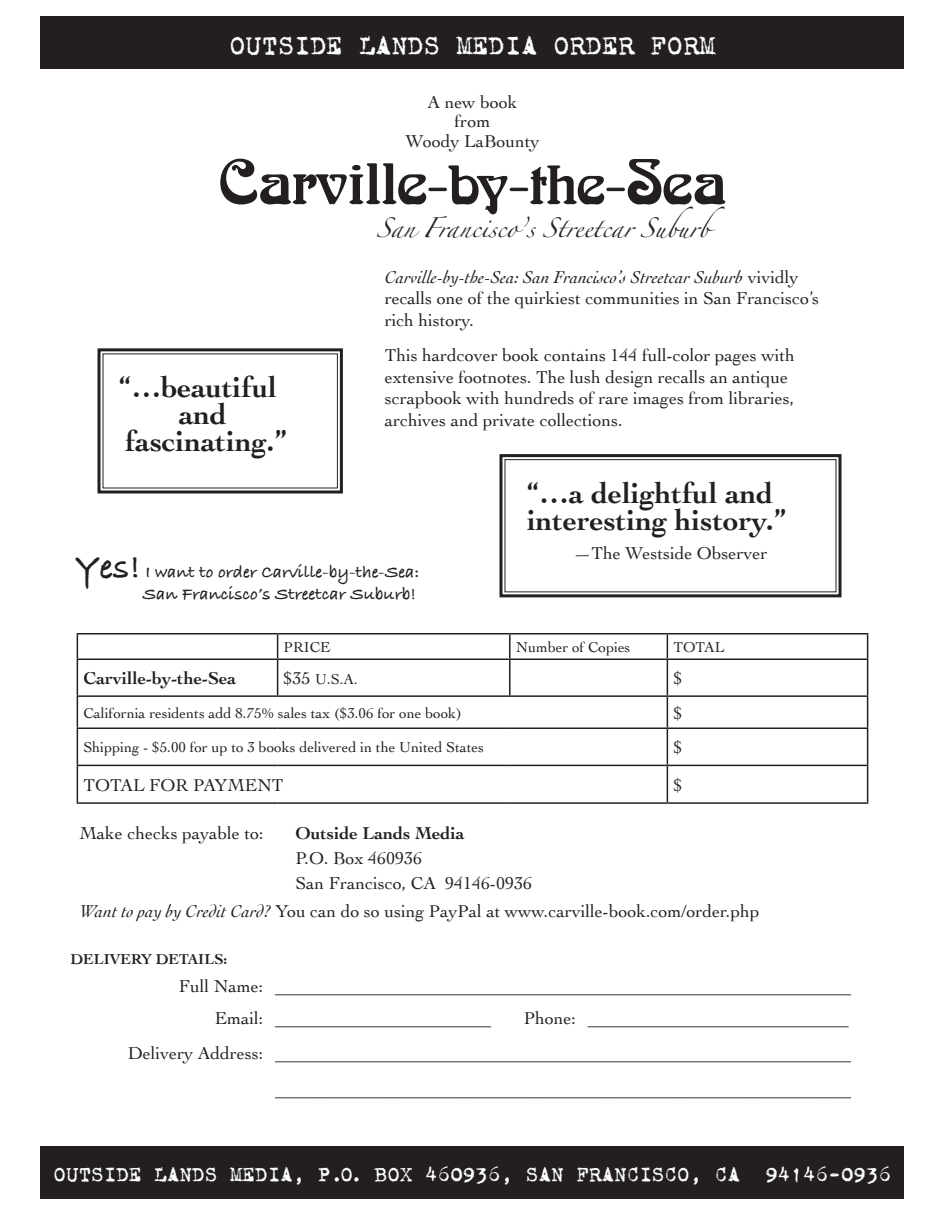
<style>
.page{position:relative;width:945px;height:1215px;background:#fff}
.page>*{position:absolute;margin:0;border:0;box-sizing:border-box;transform-origin:0 0}
.t1{font:57px "Arnold Boecklin Std";color:#231f20}
.t2{font:700 30px/27px "Cochin";color:#231f20}
.t3{font:27px "Vintage Typewriter Two";color:#fff}
.t4{font:21px "Vintage Typewriter Two";color:#fff}
.t5{font:18px/21.6px "Cochin";color:#231f20}
.t6{font:18px/35.4px "Times";color:#231f20}
.t7{font:18px/21.6px "Bradley Hand ITCTT Bold";color:#231f20;text-align:right}
.t8{font:700 18px "Cochin";color:#231f20}
.t9{font:18px "Zapfino";color:#231f20}
.t10{font:15px "Cochin";color:#231f20}
.t11{font:700 15px "Cochin";color:#231f20}
.s1{font-size:63px}
.s2{font-size:54px}
.s3{font-style:italic}
.s4{font-size:36px}
.s5{font-size:18px}
.s6{font-family:"Cochin"}
</style>
<div class="page">
<svg style="left:499px;top:454px;width:343px;height:144px"></svg>
<div style="left:504px;top:459px;width:333px;height:133px;border:1px solid #231f20"></div>
<svg style="left:97px;top:348px;width:246px;height:146px"></svg>
<div style="left:40px;top:16px;width:864px;height:53px;background:#231f20"></div>
<div style="left:40px;top:1146px;width:864px;height:52px;background:#231f20"></div>
<hr style="left:77px;top:633px;width:201px;height:1px;background:#231f20">
<svg style="left:77px;top:634px;width:1px;height:24px"></svg>
<hr style="left:278px;top:633px;width:232px;height:1px;background:#231f20">
<svg style="left:277px;top:634px;width:1px;height:24px"></svg>
<hr style="left:510px;top:633px;width:157px;height:1px;background:#231f20">
<hr style="left:509px;top:634px;width:2px;height:24px;background:#231f20">
<hr style="left:667px;top:633px;width:201px;height:1px;background:#231f20">
<svg style="left:667px;top:634px;width:1px;height:24px"></svg>
<svg style="left:867px;top:634px;width:1px;height:24px"></svg>
<hr style="left:77px;top:658px;width:201px;height:2px;background:#231f20">
<hr style="left:77px;top:660px;width:1px;height:35px;background:#231f20">
<hr style="left:278px;top:658px;width:232px;height:2px;background:#231f20">
<hr style="left:277px;top:660px;width:1px;height:35px;background:#231f20">
<hr style="left:510px;top:658px;width:157px;height:2px;background:#231f20">
<hr style="left:509px;top:660px;width:2px;height:35px;background:#231f20">
<hr style="left:667px;top:658px;width:201px;height:2px;background:#231f20">
<hr style="left:667px;top:660px;width:1px;height:35px;background:#231f20">
<hr style="left:867px;top:660px;width:1px;height:35px;background:#231f20">
<hr style="left:77px;top:695px;width:201px;height:2px;background:#231f20">
<hr style="left:77px;top:697px;width:1px;height:31px;background:#231f20">
<hr style="left:278px;top:695px;width:232px;height:2px;background:#231f20">
<hr style="left:510px;top:695px;width:157px;height:2px;background:#231f20">
<hr style="left:667px;top:695px;width:201px;height:2px;background:#231f20">
<hr style="left:667px;top:697px;width:1px;height:31px;background:#231f20">
<hr style="left:867px;top:697px;width:1px;height:31px;background:#231f20">
<hr style="left:77px;top:728px;width:201px;height:1px;background:#231f20">
<hr style="left:77px;top:729px;width:1px;height:36px;background:#231f20">
<hr style="left:278px;top:728px;width:232px;height:1px;background:#231f20">
<hr style="left:510px;top:728px;width:157px;height:1px;background:#231f20">
<hr style="left:667px;top:728px;width:201px;height:1px;background:#231f20">
<hr style="left:667px;top:729px;width:1px;height:36px;background:#231f20">
<hr style="left:867px;top:729px;width:1px;height:36px;background:#231f20">
<hr style="left:77px;top:765px;width:201px;height:1px;background:#231f20">
<hr style="left:77px;top:766px;width:1px;height:36px;background:#231f20">
<hr style="left:278px;top:765px;width:232px;height:1px;background:#231f20">
<hr style="left:510px;top:765px;width:157px;height:1px;background:#231f20">
<hr style="left:667px;top:765px;width:201px;height:1px;background:#231f20">
<hr style="left:667px;top:766px;width:1px;height:36px;background:#231f20">
<hr style="left:867px;top:766px;width:1px;height:36px;background:#231f20">
<hr style="left:77px;top:802px;width:201px;height:2px;background:#231f20">
<hr style="left:278px;top:802px;width:232px;height:2px;background:#231f20">
<hr style="left:510px;top:802px;width:157px;height:2px;background:#231f20">
<hr style="left:667px;top:802px;width:201px;height:2px;background:#231f20">
<h3 class="t3" style="left:229px;top:31px;width:488px">OUTSIDE LANDS MEDIA ORDER FORM</h3>
<p class="t5" style="left:406px;top:91px;width:135px;line-height:19.5px;text-align:center">A new book<br>from<br>Woody LaBounty</p>
<h1 class="t1" style="left:217px;top:152px;width:511px"><span class="s1">C</span>arville<span class="s2">-by-the-</span><span class="s1">S</span>ea</h1>
<p class="t9" style="left:376px;top:221px;width:350px">San Francisco’s Streetcar Suburb</p>
<h2 class="t2" style="left:119px;top:373px;width:169px;text-align:center">“…beautiful and fascinating.”</h2>
<p class="t5" style="left:385px;top:265px;width:436px"><span class="s3">Carville-by-the-Sea: San Francisco’s Streetcar Suburb</span> vividly recalls one of the quirkiest communities in San Francisco’s rich history.</p>
<p class="t5" style="left:385px;top:344px;width:412px">This hardcover book contains 144 full-color pages with extensive footnotes. The lush design recalls an antique scrapbook with hundreds of rare images from libraries, archives and private collections.</p>
<p class="t7" style="left:75px;top:561px;width:346px"><span class="s4">Yes!</span> I want to order Carville-by-the-Sea:<br>San Francisco’s Streetcar Suburb!</p>
<h2 class="t2" style="left:527px;top:478px;width:260px">“…a delightful and interesting history.”</h2>
<p class="t5" style="left:573px;top:541px;width:196px">—The Westside Observer</p>
<p class="t10" style="left:284px;top:637px;width:45px">Price</p>
<p class="t10" style="left:516px;top:637px;width:116px">Number of Copies</p>
<p class="t10" style="left:673px;top:637px;width:21px">Total</p>
<p class="t8" style="left:83px;top:666px;width:154px">Carville-by-the-Sea</p>
<p class="t10" style="left:284px;top:669px;width:76px"><span class="s5">$35</span> U.S.A.</p>
<p class="t5" style="left:673px;top:667px;width:10px">$</p>
<p class="t10" style="left:83px;top:703px;width:380px">California residents add 8.75% sales tax ($3.06 for one book)</p>
<p class="t5" style="left:673px;top:701px;width:10px">$</p>
<p class="t10" style="left:83px;top:737px;width:402px">Shipping - $5.00 for up to 3 books delivered in the United States</p>
<p class="t5" style="left:673px;top:736px;width:10px">$</p>
<p class="t5" style="left:83px;top:773px;width:202px">TOTAL FOR PAYMENT</p>
<p class="t5" style="left:673px;top:773px;width:10px">$</p>
<p class="t5" style="left:80px;top:822px;width:185px">Make checks payable to:</p>
<p class="t8" style="left:296px;top:821px;width:171px">Outside Lands Media</p>
<p class="t5" style="left:296px;top:845px;width:238px;line-height:24.8px">P.O. Box 460936<br>San Francisco, CA 94146-0936</p>
<p class="t5" style="left:80px;top:899px;width:681px"><span class="s3">Want to pay by Credit Card?</span> You can do so using PayPal at www.carville-book.com/order.php</p>
<p class="t11" style="left:70px;top:949px;width:158px">Delivery Details:</p>
<p class="t6" style="left:215px;top:969px;width:638px;line-height:32.1px;text-indent:-36px"><span class="s6">Full Name:</span> ________________________________________________________________<br><span class="s6">Email:</span> ________________________</p>
<p class="t6" style="left:128px;top:999px;width:725px;text-align:right"><span class="s6">Phone:</span> _____________________________<br><span class="s6">Delivery Address:</span> ________________________________________________________________ ________________________________________________________________</p>
<p class="t4" style="left:54px;top:1163px;width:203px">OUTSIDE LANDS MEDIA</p>
<p class="t4" style="left:293px;top:1163px;width:435px">, P.O. BOX 460936, SAN FRANCISCO, CA</p>
<p class="t4" style="left:765px;top:1163px;width:128px">94146-0936</p>
</div>
